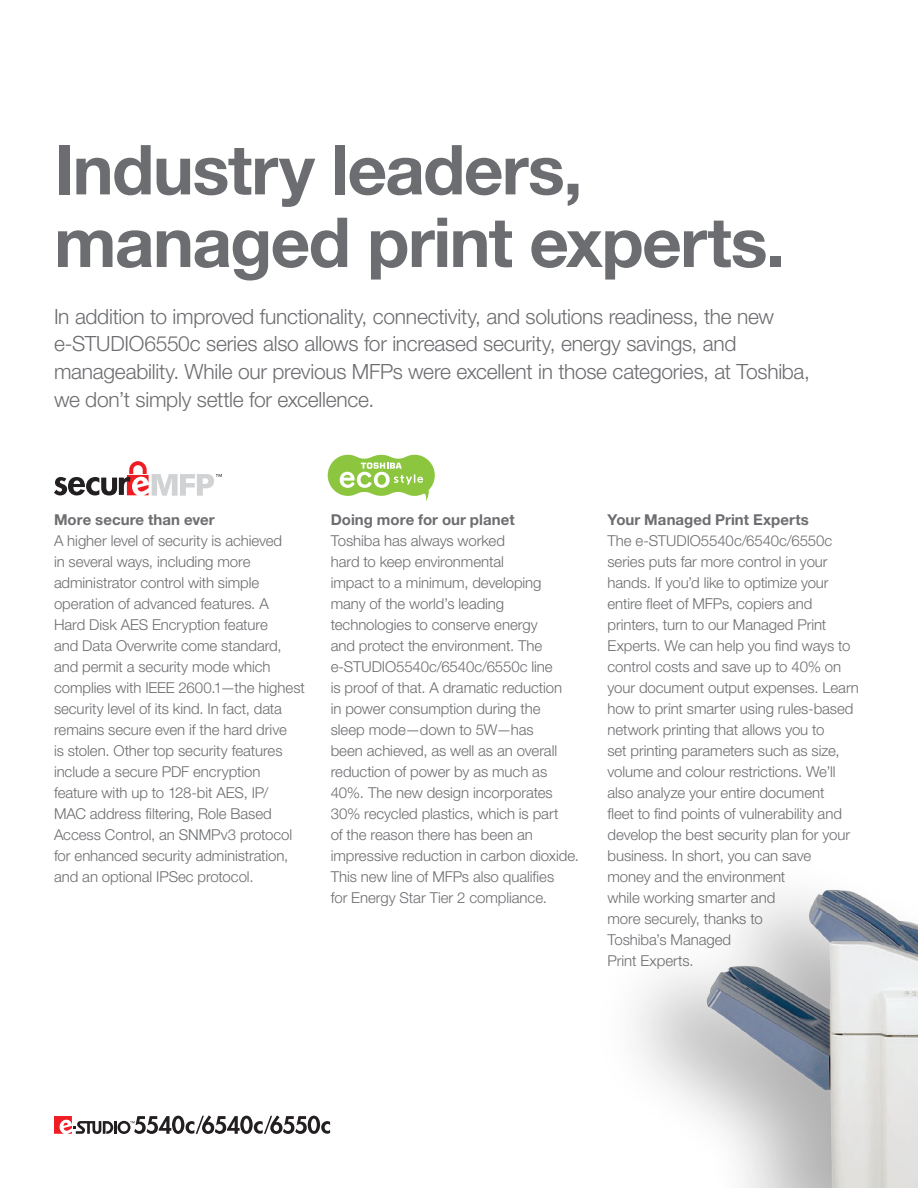
<style>
.page{position:relative;width:918px;height:1188px;background:#fff}
.page>*{position:absolute;margin:0;border:0;box-sizing:border-box;transform-origin:0 0}
.t1{font:700 69px/72.6px "Helvetica Neue LT Std";letter-spacing:-.02em;color:#6c6d70}
.t2{font:300 21px/27.6px "Helvetica Neue LT Std";letter-spacing:-.01em;color:#6c6d70}
.t3{font:300 15px/21px "Helvetica Neue LT Std";letter-spacing:-.005em;color:#6c6d70}
.t4{font:700 15px "Helvetica Neue LT Std";letter-spacing:.005em;color:#6c6d70}
</style>
<div class="page">
<svg style="left:54px;top:1115px;width:276px;height:19px"></svg>
<svg style="left:328px;top:455px;width:107px;height:46px"></svg>
<svg style="left:54px;top:461px;width:168px;height:35px"></svg>
<img style="left:636px;top:889px;width:282px;height:299px">
<h1 class="t1" style="left:54px;top:132px;width:733px">Industry leaders, managed print experts.</h1>
<p class="t2" style="left:54px;top:302px;width:757px">In addition to improved functionality, connectivity, and solutions readiness, the new e-STUDIO6550c series also allows for increased security, energy savings, and manageability. While our previous MFPs were excellent in those categories, at Toshiba, we don’t simply settle for excellence.</p>
<p class="t4" style="left:54px;top:511px;width:162px">More secure than ever</p>
<p class="t3" style="left:54px;top:530px;width:252px">A higher level of security is achieved<br>in several ways, including more administrator control with simple operation of advanced features. A<br>Hard Disk AES Encryption feature<br>and Data Overwrite come standard, and permit a security mode which complies with IEEE 2600.1—the highest security level of its kind. In fact, data remains secure even if the hard drive<br>is stolen. Other top security features include a secure PDF encryption feature with up to 128-bit AES, IP/<br>MAC address filtering, Role Based Access Control, an SNMPv3 protocol for enhanced security administration, and an optional IPSec protocol.</p>
<p class="t4" style="left:331px;top:511px;width:185px">Doing more for our planet</p>
<p class="t3" style="left:331px;top:530px;width:250px">Toshiba has always worked<br>hard to keep environmental<br>impact to a minimum, developing many of the world’s leading technologies to conserve energy<br>and protect the environment. The e-STUDIO5540c/6540c/6550c line<br>is proof of that. A dramatic reduction<br>in power consumption during the<br>sleep mode—down to 5W—has<br>been achieved, as well as an overall reduction of power by as much as<br>40%. The new design incorporates<br>30% recycled plastics, which is part<br>of the reason there has been an impressive reduction in carbon dioxide.<br>This new line of MFPs also qualifies<br>for Energy Star Tier 2 compliance.</p>
<p class="t4" style="left:608px;top:511px;width:203px">Your Managed Print Experts</p>
<p class="t3" style="left:608px;top:530px;width:253px">The e-STUDIO5540c/6540c/6550c series puts far more control in your hands. If you’d like to optimize your entire fleet of MFPs, copiers and printers, turn to our Managed Print<br>Experts. We can help you find ways to control costs and save up to 40% on your document output expenses. Learn how to print smarter using rules-based network printing that allows you to<br>set printing parameters such as size, volume and colour restrictions. We’ll also analyze your entire document<br>fleet to find points of vulnerability and develop the best security plan for your business. In short, you can save<br>money and the environment<br>while working smarter and<br>more securely, thanks to<br>Toshiba’s Managed<br>Print Experts.</p>
</div>
